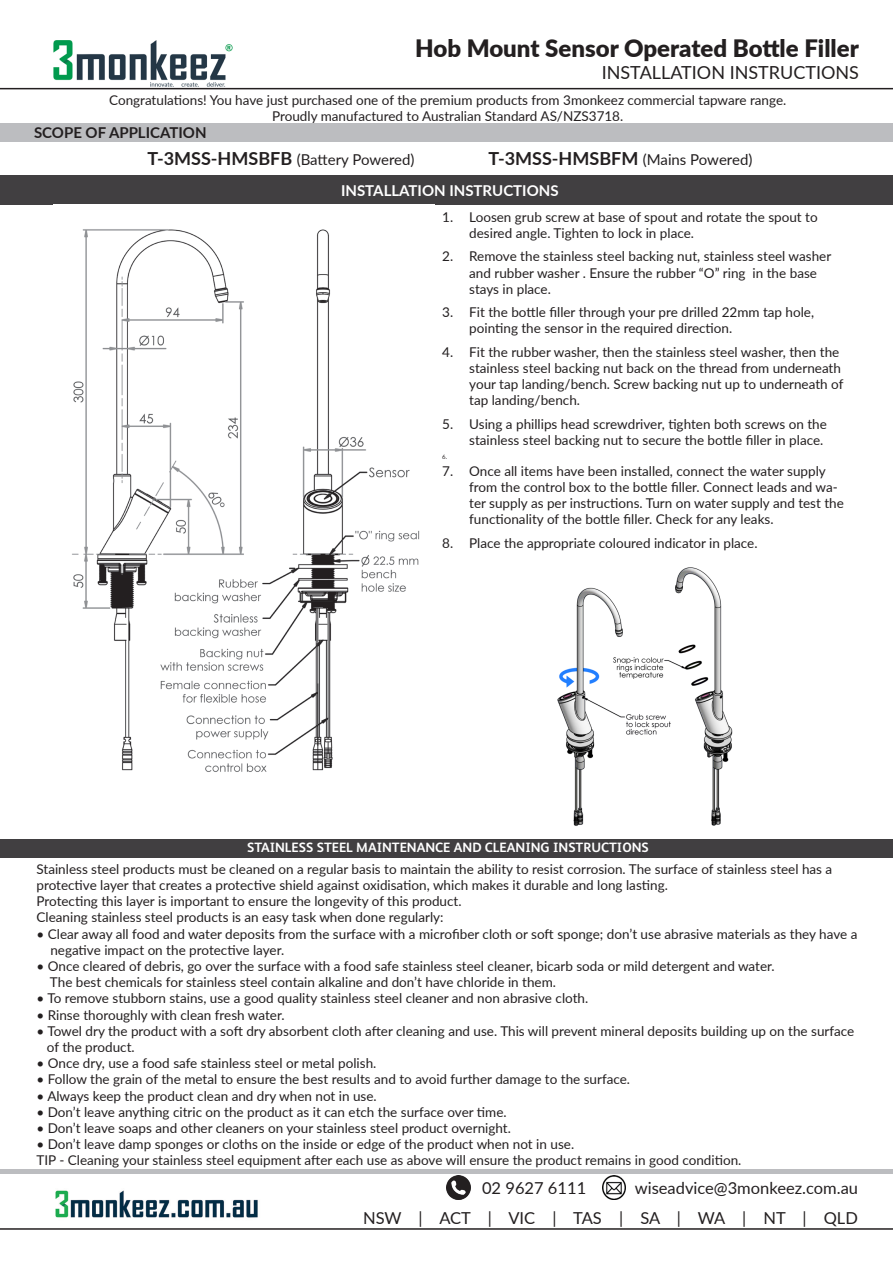
<style>
.page{position:relative;width:893px;height:1263px;background:#fff}
.page>*{position:absolute;margin:0;border:0;box-sizing:border-box;transform-origin:0 0}
.t1{font:900 24px "Lato";color:#231f20}
.t2{font:18px "Lato";color:#231f20}
.t3{font:16.5px "Lato";color:#231f20}
.t4{font:15px "Lato";letter-spacing:-.005em;color:#231f20}
.t5{font:700 15px "Lato";color:#fff}
.t6{font:700 15px "Lato";color:#231f20}
.t7{font:13.5px/16.2px "Lato";color:#231f20}
.t8{font:700 13.5px "FS Albert";color:#fff}
.t9{font:6px "Lato";color:#231f20}
.s1{font-weight:700;font-size:18px}
</style>
<div class="page">
<img style="left:557px;top:567px;width:176px;height:259px">
<div style="left:0;top:1169px;width:893px;height:5px;background:#bcbdc0"></div>
<img style="left:447px;top:1175px;width:24px;height:24px">
<img style="left:602px;top:1175px;width:24px;height:24px">
<img style="left:55px;top:1190px;width:203px;height:28px">
<img style="left:34px;top:40px;width:206px;height:48px">
<div style="left:0;top:123px;width:893px;height:18px;background:#bcbdc0"></div>
<div style="left:0;top:839px;width:893px;height:19px;background:#413f41"></div>
<div style="left:0;top:175px;width:893px;height:29px;background:#413f41"></div>
<hr style="left:0;top:88px;width:893px;height:1px;background:#231f20">
<hr style="left:0;top:1228px;width:893px;height:2px;background:#231f20">
<img style="left:72px;top:229px;width:348px;height:543px">
<p class="t1" style="left:415px;top:31px;width:445px">Hob Mount Sensor Operated Bottle Filler</p>
<p class="t2" style="left:602px;top:60px;width:259px">INSTALLATION INSTRUCTIONS</p>
<p class="t7" style="left:109px;top:91px;width:679px">Congratulations! You have just purchased one of the premium products from 3monkeez commercial tapware range.</p>
<p class="t7" style="left:272px;top:107px;width:353px">Proudly manufactured to Australian Standard AS/NZS3718.</p>
<p class="t6" style="left:34px;top:122px;width:174px">SCOPE OF APPLICATION</p>
<p class="t4" style="left:147px;top:148px;width:269px"><span class="s1">T-3MSS-HMSBFB</span> (Battery Powered)</p>
<p class="t4" style="left:488px;top:148px;width:266px"><span class="s1">T-3MSS-HMSBFM</span> (Mains Powered)</p>
<p class="t5" style="left:341px;top:179px;width:219px">INSTALLATION INSTRUCTIONS</p>
<p class="t7" style="left:469px;top:208px;width:350px;text-indent:-27px">1. Loosen grub screw at base of spout and rotate the spout to desired angle. Tighten to lock in place.</p>
<p class="t7" style="left:469px;top:248px;width:364px;text-indent:-27px">2. Remove the stainless steel backing nut, stainless steel washer and rubber washer . Ensure the rubber “O” ring in the base stays in place.</p>
<p class="t7" style="left:469px;top:304px;width:346px;text-indent:-27px">3. Fit the bottle filler through your pre drilled 22mm tap hole, pointing the sensor in the required direction.</p>
<p class="t7" style="left:469px;top:343px;width:376px;text-indent:-27px">4. Fit the rubber washer, then the stainless steel washer, then the stainless steel backing nut back on the thread from underneath your tap landing/bench. Screw backing nut up to underneath of tap landing/bench.</p>
<p class="t7" style="left:442px;top:415px;width:386px;text-align:right">5. Using a phillips head screwdriver, tighten both screws on the stainless steel backing nut to secure the bottle filler in place.</p>
<p class="t9" style="left:442px;top:453px;width:6px">6.</p>
<p class="t7" style="left:469px;top:462px;width:376px;text-indent:-27px">7. Once all items have been installed, connect the water supply from the control box to the bottle filler. Connect leads and wa&shy;ter supply as per instructions. Turn on water supply and test the functionality of the bottle filler. Check for any leaks.</p>
<p class="t7" style="left:442px;top:534px;width:317px">8. Place the appropriate coloured indicator in place.</p>
<p class="t8" style="left:247px;top:840px;width:403px">STAINLESS STEEL MAINTENANCE AND CLEANING INSTRUCTIONS</p>
<p class="t7" style="left:37px;top:860px;width:797px">Stainless steel products must be cleaned on a regular basis to maintain the ability to resist corrosion. The surface of stainless steel has a protective layer that creates a protective shield against oxidisation, which makes it durable and long lasting.</p>
<p class="t7" style="left:37px;top:892px;width:427px">Protecting this layer is important to ensure the longevity of this product.</p>
<p class="t7" style="left:37px;top:909px;width:409px">Cleaning stainless steel products is an easy task when done regularly:</p>
<p class="t7" style="left:50px;top:925px;width:809px;text-indent:-14px">• Clear away all food and water deposits from the surface with a microfiber cloth or soft sponge; don’t use abrasive materials as they have a negative impact on the protective layer.</p>
<p class="t7" style="left:37px;top:957px;width:740px">• Once cleared of debris, go over the surface with a food safe stainless steel cleaner, bicarb soda or mild detergent and water.</p>
<p class="t7" style="left:50px;top:973px;width:508px">The best chemicals for stainless steel contain alkaline and don’t have chloride in them.</p>
<p class="t7" style="left:37px;top:990px;width:553px">• To remove stubborn stains, use a good quality stainless steel cleaner and non abrasive cloth.</p>
<p class="t7" style="left:37px;top:1006px;width:250px">• Rinse thoroughly with clean fresh water.</p>
<p class="t7" style="left:47px;top:1022px;width:809px;text-indent:-10px">• Towel dry the product with a soft dry absorbent cloth after cleaning and use. This will prevent mineral deposits building up on the surface of the product.</p>
<p class="t7" style="left:37px;top:1054px;width:341px">• Once dry, use a food safe stainless steel or metal polish.</p>
<p class="t7" style="left:37px;top:1071px;width:595px">• Follow the grain of the metal to ensure the best results and to avoid further damage to the surface.</p>
<p class="t7" style="left:37px;top:1087px;width:342px">• Always keep the product clean and dry when not in use.</p>
<p class="t7" style="left:37px;top:1103px;width:472px">• Don’t leave anything citric on the product as it can etch the surface over time.</p>
<p class="t7" style="left:37px;top:1119px;width:476px">• Don’t leave soaps and other cleaners on your stainless steel product overnight.</p>
<p class="t7" style="left:37px;top:1135px;width:539px">• Don’t leave damp sponges or cloths on the inside or edge of the product when not in use.</p>
<p class="t7" style="left:37px;top:1152px;width:706px">TIP - Cleaning your stainless steel equipment after each use as above will ensure the product remains in good condition.</p>
<p class="t3" style="left:482px;top:1176px;width:106px">02 9627 6111</p>
<p class="t3" style="left:635px;top:1176px;width:225px">wiseadvice@3monkeez.com.au</p>
<p class="t3" style="left:363px;top:1206px;width:496px">NSW | ACT | VIC | TAS | SA | WA | NT | QLD</p>
</div>
